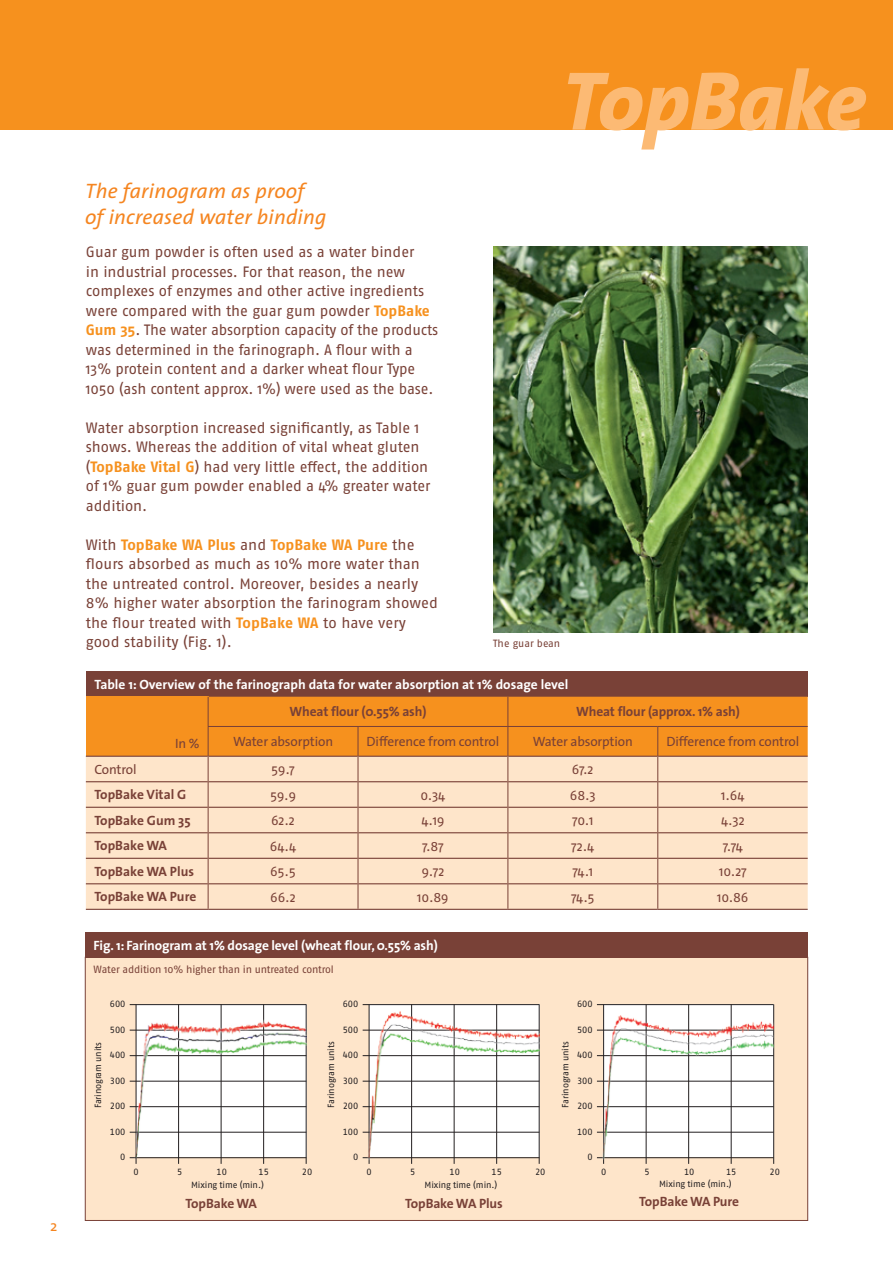
<style>
.page{position:relative;width:893px;height:1263px;background:#fff}
.page>*{position:absolute;margin:0;border:0;box-sizing:border-box;transform-origin:0 0}
.t1{font:italic 800 84px "The Sans";color:#fcba74}
.t2{font:italic 21px/25.5px "The Sans";letter-spacing:.01em;color:#f58520}
.t3{font:15px/19.5px "Fago Pro";letter-spacing:-.005em;color:#794137}
.t4{font:15px "The Sans";color:#f58520}
.t5{font:700 13.5px "The Sans";letter-spacing:-.01em;color:#794137}
.t6{font:700 13.5px "The Sans";letter-spacing:-.01em;color:#fff}
.t7{font:13.5px "Fago Pro";letter-spacing:-.02em;color:#794137}
.t8{font:13.5px "The Sans";letter-spacing:-.01em;color:#794137}
.t9{font:10.5px "Fago No";letter-spacing:-.015em;color:#794137}
.t10{font:10.5px "Fago Pro";letter-spacing:.005em;color:#794137}
.t11{font:9px "Fago No Regular Tf";letter-spacing:-.01em;color:#231f20}
.t12{font:9px "Fago No";letter-spacing:-.015em;color:#231f20}
.s1{font-weight:700;color:#f6911e}
</style>
<div class="page">
<div style="left:85px;top:957px;width:723px;height:264px;background:#fee5ca;border:1px solid #794137"></div>
<div style="left:0;top:0;width:893px;height:129px;background:#f6911e"></div>
<img style="left:493px;top:247px;width:315px;height:385px">
<div style="left:85px;top:932px;width:723px;height:26px;background:#794137"></div>
<hr style="left:539px;top:1004px;width:1px;height:160px;background:#231f20">
<hr style="left:306px;top:1004px;width:1px;height:160px;background:#231f20">
<img style="left:129px;top:1004px;width:177px;height:160px">
<img style="left:596px;top:1004px;width:178px;height:160px">
<img style="left:362px;top:1004px;width:177px;height:160px">
<div style="left:86px;top:671px;width:722px;height:26px;background:#794137"></div>
<div style="left:86px;top:697px;width:122px;height:59px;background:#f6911e"></div>
<div style="left:86px;top:757px;width:122px;height:152px;background:#fee5ca"></div>
<hr style="left:86px;top:756px;width:122px;height:1px;background:#794137">
<hr style="left:86px;top:781px;width:122px;height:1px;background:#794137">
<hr style="left:86px;top:807px;width:122px;height:1px;background:#794137">
<hr style="left:86px;top:832px;width:122px;height:1px;background:#794137">
<hr style="left:86px;top:858px;width:122px;height:1px;background:#794137">
<hr style="left:86px;top:883px;width:122px;height:1px;background:#794137">
<hr style="left:86px;top:909px;width:122px;height:1px;background:#794137">
<hr style="left:208px;top:909px;width:150px;height:1px;background:#794137">
<hr style="left:358px;top:909px;width:150px;height:1px;background:#794137">
<hr style="left:508px;top:909px;width:150px;height:1px;background:#794137">
<hr style="left:658px;top:909px;width:150px;height:1px;background:#794137">
<svg style="left:208px;top:697px;width:600px;height:212px;background:#f6c795"></svg>
<p class="t4" style="left:50px;top:1214px;width:9px">2</p>
<h2 class="t2" style="left:85px;top:178px;width:243px">The farinogram as proof of increased water binding</h2>
<p class="t3" style="left:86px;top:242px;width:354px">Guar gum powder is often used as a water binder<br>in industrial processes. For that reason, the new complexes of enzymes and other active ingredients were compared with the guar gum powder <span class="s1">TopBake Gum 35</span>. The water absorption capacity of the products was determined in the farinograph. A flour with a 13% protein content and a darker wheat flour Type 1050 (ash content approx. 1%) were used as the base.</p>
<p class="t3" style="left:86px;top:417px;width:346px">Water absorption increased significantly, as Table 1 shows. Whereas the addition of vital wheat gluten (<span class="s1">TopBake Vital G</span>) had very little effect, the addition of 1% guar gum powder enabled a 4% greater water addition.</p>
<p class="t3" style="left:86px;top:534px;width:354px">With <span class="s1">TopBake WA Plus</span> and <span class="s1">TopBake WA Pure</span> the flours absorbed as much as 10% more water than the untreated control. Moreover, besides a nearly 8% higher water absorption the farinogram showed the flour treated with <span class="s1">TopBake WA</span> to have very good stability (Fig. 1).</p>
<h1 class="t1" style="left:561px;top:30px;width:307px">TopBake</h1>
<p class="t10" style="left:493px;top:637px;width:69px">The guar bean</p>
<p class="t6" style="left:94px;top:673px;width:475px">Table 1: Overview of the farinograph data for water absorption at 1% dosage level</p>
<p class="t8" style="left:175px;top:732px;width:26px">In %</p>
<p class="t5" style="left:289px;top:700px;width:138px">Wheat flour (0.55% ash)</p>
<p class="t5" style="left:576px;top:700px;width:165px">Wheat flour (approx. 1% ash)</p>
<p class="t8" style="left:233px;top:730px;width:102px">Water absorption</p>
<p class="t8" style="left:367px;top:730px;width:134px">Difference from control</p>
<p class="t8" style="left:533px;top:730px;width:102px">Water absorption</p>
<p class="t8" style="left:667px;top:730px;width:134px">Difference from control</p>
<p class="t8" style="left:94px;top:758px;width:44px">Control</p>
<p class="t7" style="left:271px;top:761px;width:25px">59.7</p>
<p class="t7" style="left:572px;top:761px;width:23px">67.2</p>
<p class="t5" style="left:94px;top:783px;width:94px">TopBake Vital G</p>
<p class="t7" style="left:270px;top:787px;width:28px">59.9</p>
<p class="t7" style="left:420px;top:787px;width:27px">0.34</p>
<p class="t7" style="left:570px;top:787px;width:27px">68.3</p>
<p class="t7" style="left:721px;top:787px;width:25px">1.64</p>
<p class="t5" style="left:94px;top:809px;width:98px">TopBake Gum 35</p>
<p class="t7" style="left:271px;top:812px;width:25px">62.2</p>
<p class="t7" style="left:421px;top:812px;width:25px">4.19</p>
<p class="t7" style="left:572px;top:812px;width:23px">70.1</p>
<p class="t7" style="left:721px;top:812px;width:25px">4.32</p>
<p class="t5" style="left:94px;top:834px;width:74px">TopBake WA</p>
<p class="t7" style="left:270px;top:838px;width:28px">64.4</p>
<p class="t7" style="left:422px;top:838px;width:23px">7.87</p>
<p class="t7" style="left:571px;top:838px;width:25px">72.4</p>
<p class="t7" style="left:723px;top:838px;width:22px">7.74</p>
<p class="t5" style="left:94px;top:860px;width:101px">TopBake WA Plus</p>
<p class="t7" style="left:270px;top:863px;width:27px">65.5</p>
<p class="t7" style="left:421px;top:863px;width:25px">9.72</p>
<p class="t7" style="left:572px;top:863px;width:22px">74.1</p>
<p class="t7" style="left:719px;top:863px;width:29px">10.27</p>
<p class="t5" style="left:94px;top:885px;width:103px">TopBake WA Pure</p>
<p class="t7" style="left:270px;top:889px;width:27px">66.2</p>
<p class="t7" style="left:417px;top:889px;width:33px">10.89</p>
<p class="t7" style="left:571px;top:889px;width:25px">74.5</p>
<p class="t7" style="left:717px;top:889px;width:33px">10.86</p>
<p class="t6" style="left:94px;top:934px;width:346px">Fig. 1: Farinogram at 1% dosage level (wheat flour, 0.55% ash)</p>
<p class="t9" style="left:94px;top:963px;width:242px">Water addition 10% higher than in untreated control</p>
<p class="t11" style="left:110px;top:999px;width:17px">600</p>
<p class="t11" style="left:110px;top:1024px;width:17px">500</p>
<p class="t11" style="left:110px;top:1050px;width:17px">400</p>
<p class="t11" style="left:110px;top:1076px;width:17px">300</p>
<p class="t11" style="left:110px;top:1101px;width:17px">200</p>
<p class="t11" style="left:110px;top:1127px;width:17px">100</p>
<p class="t11" style="left:120px;top:1152px;width:7px">0</p>
<p class="t11" style="left:93px;top:1108px;width:68px;rotate:-90deg">Farinogram units</p>
<p class="t11" style="left:133px;top:1167px;width:7px">0</p>
<p class="t11" style="left:177px;top:1167px;width:7px">5</p>
<p class="t11" style="left:216px;top:1167px;width:12px">10</p>
<p class="t11" style="left:258px;top:1167px;width:12px">15</p>
<p class="t11" style="left:302px;top:1167px;width:12px">20</p>
<p class="t11" style="left:191px;top:1180px;width:74px">Mixing time (min.)</p>
<p class="t11" style="left:343px;top:999px;width:17px">600</p>
<p class="t11" style="left:343px;top:1024px;width:17px">500</p>
<p class="t11" style="left:343px;top:1050px;width:17px">400</p>
<p class="t11" style="left:343px;top:1076px;width:17px">300</p>
<p class="t11" style="left:343px;top:1101px;width:17px">200</p>
<p class="t11" style="left:343px;top:1127px;width:17px">100</p>
<p class="t11" style="left:353px;top:1152px;width:7px">0</p>
<p class="t11" style="left:326px;top:1107px;width:68px;rotate:-90deg">Farinogram units</p>
<p class="t11" style="left:366px;top:1167px;width:7px">0</p>
<p class="t11" style="left:410px;top:1167px;width:7px">5</p>
<p class="t11" style="left:449px;top:1167px;width:12px">10</p>
<p class="t11" style="left:491px;top:1167px;width:12px">15</p>
<p class="t11" style="left:535px;top:1167px;width:12px">20</p>
<p class="t11" style="left:577px;top:999px;width:17px">600</p>
<p class="t11" style="left:577px;top:1024px;width:17px">500</p>
<p class="t11" style="left:577px;top:1050px;width:17px">400</p>
<p class="t11" style="left:577px;top:1076px;width:17px">300</p>
<p class="t11" style="left:577px;top:1101px;width:17px">200</p>
<p class="t11" style="left:577px;top:1127px;width:17px">100</p>
<p class="t11" style="left:587px;top:1152px;width:7px">0</p>
<p class="t12" style="left:560px;top:1107px;width:68px;rotate:-90deg">Farinogram units</p>
<p class="t11" style="left:601px;top:1167px;width:7px">0</p>
<p class="t11" style="left:645px;top:1167px;width:7px">5</p>
<p class="t11" style="left:684px;top:1167px;width:12px">10</p>
<p class="t11" style="left:726px;top:1167px;width:12px">15</p>
<p class="t11" style="left:769px;top:1167px;width:12px">20</p>
<p class="t11" style="left:425px;top:1180px;width:74px">Mixing time (min.)</p>
<p class="t11" style="left:659px;top:1179px;width:74px">Mixing time (min.)</p>
<p class="t5" style="left:186px;top:1192px;width:73px">TopBake WA</p>
<p class="t5" style="left:405px;top:1192px;width:99px">TopBake WA Plus</p>
<p class="t5" style="left:639px;top:1190px;width:101px">TopBake WA Pure</p>
</div>
